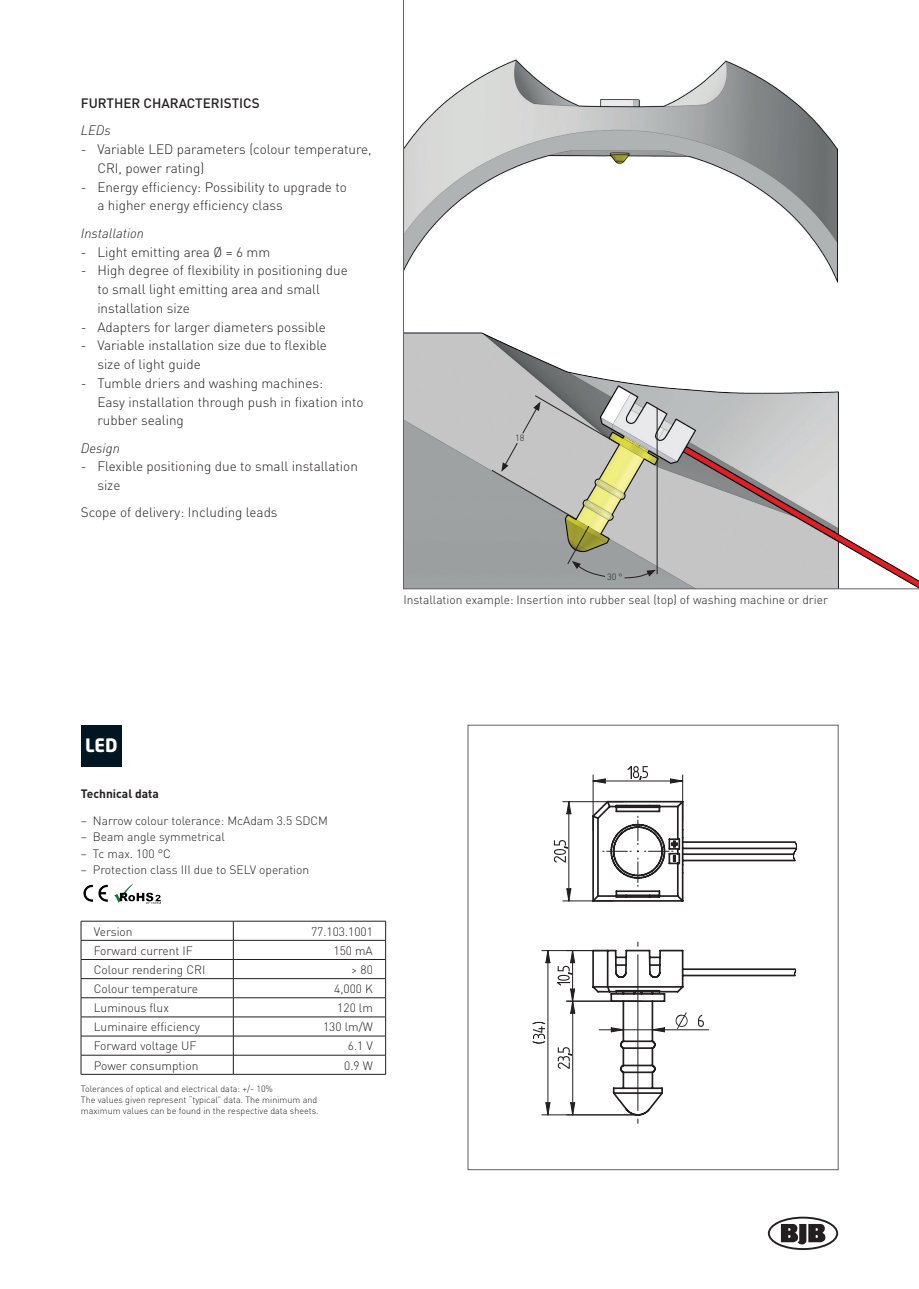
<style>
.page{position:relative;width:919px;height:1289px;background:#fff}
.page>*{position:absolute;margin:0;border:0;box-sizing:border-box;transform-origin:0 0}
.t1{font:700 18.3px "Neo Sans Std";color:#fff}
.t2{font:300 13.5px/18.8px "DIN";color:#231f20}
.t3{font:500 13.5px "DIN Pro";color:#231f20}
.t4{font:italic 300 13.5px "DIN Pro";color:#231f20}
.t5{font:300 12px "DIN";color:#231f20}
.t6{font:700 12px "DIN";color:#231f20}
.t7{font:300 9px/10.8px "DIN";color:#231f20}
</style>
<div class="page">
<svg style="left:767px;top:1216px;width:71px;height:33px"></svg>
<svg style="left:403px;top:0;width:515px;height:589px"></svg>
<hr style="left:81px;top:920px;width:152px;height:1px;background:#231f20">
<hr style="left:233px;top:920px;width:153px;height:1px;background:#231f20">
<hr style="left:81px;top:940px;width:152px;height:1px;background:#231f20">
<hr style="left:233px;top:940px;width:153px;height:1px;background:#231f20">
<hr style="left:81px;top:959px;width:152px;height:1px;background:#231f20">
<hr style="left:233px;top:959px;width:153px;height:1px;background:#231f20">
<hr style="left:81px;top:978px;width:152px;height:1px;background:#231f20">
<hr style="left:233px;top:978px;width:153px;height:1px;background:#231f20">
<hr style="left:81px;top:997px;width:152px;height:1px;background:#231f20">
<hr style="left:233px;top:997px;width:153px;height:1px;background:#231f20">
<hr style="left:81px;top:1016px;width:152px;height:1px;background:#231f20">
<hr style="left:233px;top:1016px;width:153px;height:1px;background:#231f20">
<hr style="left:81px;top:1035px;width:152px;height:1px;background:#231f20">
<hr style="left:233px;top:1035px;width:153px;height:1px;background:#231f20">
<hr style="left:81px;top:1054px;width:152px;height:1px;background:#231f20">
<svg style="left:81px;top:921px;width:1px;height:153px"></svg>
<hr style="left:233px;top:1054px;width:153px;height:1px;background:#231f20">
<svg style="left:385px;top:921px;width:1px;height:153px"></svg>
<hr style="left:81px;top:1074px;width:152px;height:1px;background:#231f20">
<hr style="left:233px;top:1074px;width:153px;height:1px;background:#231f20">
<svg style="left:233px;top:921px;width:1px;height:153px"></svg>
<div style="left:81px;top:725px;width:41px;height:41px;background:#011622"></div>
<div style="left:86px;top:738px;width:32px;height:16px;background:#061721"></div>
<div style="left:404px;top:0;width:514px;height:44px;background:#fff"></div>
<svg style="left:590px;top:799px;width:207px;height:103px"></svg>
<svg style="left:554px;top:840px;width:13px;height:22px"></svg>
<svg style="left:566px;top:802px;width:6px;height:12px"></svg>
<svg style="left:566px;top:887px;width:6px;height:13px"></svg>
<hr style="left:568px;top:801px;width:1px;height:99px;background:#231f20">
<hr style="left:562px;top:900px;width:51px;height:1px;background:#231f20">
<hr style="left:562px;top:801px;width:61px;height:1px;background:#231f20">
<svg style="left:627px;top:766px;width:21px;height:14px"></svg>
<svg style="left:593px;top:778px;width:13px;height:6px"></svg>
<svg style="left:669px;top:778px;width:13px;height:6px"></svg>
<hr style="left:593px;top:780px;width:89px;height:1px;background:#231f20">
<hr style="left:682px;top:775px;width:1px;height:46px;background:#231f20">
<hr style="left:592px;top:775px;width:1px;height:55px;background:#231f20">
<svg style="left:557px;top:1047px;width:14px;height:21px"></svg>
<svg style="left:557px;top:951px;width:18px;height:63px"></svg>
<svg style="left:570px;top:1101px;width:5px;height:13px"></svg>
<hr style="left:572px;top:1001px;width:1px;height:113px;background:#231f20">
<hr style="left:566px;top:1000px;width:76px;height:1px;background:#231f20">
<svg style="left:532px;top:1021px;width:14px;height:22px"></svg>
<svg style="left:545px;top:951px;width:6px;height:12px"></svg>
<svg style="left:545px;top:1101px;width:6px;height:13px"></svg>
<hr style="left:547px;top:950px;width:1px;height:164px;background:#231f20">
<hr style="left:542px;top:1114px;width:95px;height:1px;background:#231f20">
<hr style="left:542px;top:950px;width:67px;height:1px;background:#231f20">
<svg style="left:590px;top:942px;width:206px;height:181px"></svg>
<hr style="left:656px;top:408px;width:1px;height:166px;background:#231f20">
<svg style="left:491px;top:395px;width:165px;height:183px;background:#b3b4a9"></svg>
<img style="left:83px;top:884px;width:25px;height:18px">
<img style="left:115px;top:885px;width:45px;height:18px">
<p class="t3" style="left:81px;top:92px;width:180px">FURTHER CHARACTERISTICS</p>
<p class="t4" style="left:81px;top:120px;width:32px">LEDs</p>
<p class="t2" style="left:97px;top:140px;width:276px;text-indent:-16px">- Variable LED parameters (colour temperature,<br>CRI, power rating)</p>
<p class="t2" style="left:97px;top:177px;width:251px;text-indent:-16px">- Energy efficiency: Possibility to upgrade to a higher energy efficiency class</p>
<p class="t4" style="left:81px;top:222px;width:65px">Installation</p>
<p class="t2" style="left:81px;top:242px;width:191px">- Light emitting area Ø = 6 mm</p>
<p class="t2" style="left:97px;top:261px;width:252px;text-indent:-16px">- High degree of flexibility in positioning due to small light emitting area and small installation size</p>
<p class="t2" style="left:81px;top:317px;width:246px">- Adapters for larger diameters possible</p>
<p class="t2" style="left:97px;top:336px;width:231px;text-indent:-16px">- Variable installation size due to flexible size of light guide</p>
<p class="t2" style="left:97px;top:373px;width:267px;text-indent:-16px">- Tumble driers and washing machines:<br>Easy installation through push in fixation into rubber sealing</p>
<p class="t4" style="left:81px;top:437px;width:41px">Design</p>
<p class="t2" style="left:97px;top:457px;width:262px;text-indent:-16px">- Flexible positioning due to small installation size</p>
<p class="t2" style="left:81px;top:503px;width:198px">Scope of delivery: Including leads</p>
<p class="t7" style="left:515px;top:432px;width:11px">18</p>
<p class="t7" style="left:607px;top:571px;width:17px">30 °</p>
<p class="t5" style="left:403px;top:592px;width:426px">Installation example: Insertion into rubber seal (top) of washing machine or drier</p>
<h1 class="t1" style="left:85px;top:733px;width:34px">LED</h1>
<p class="t6" style="left:81px;top:785px;width:79px">Technical data</p>
<p class="t5" style="left:81px;top:812px;width:249px">– Narrow colour tolerance: McAdam 3.5 SDCM</p>
<p class="t5" style="left:81px;top:829px;width:145px">– Beam angle symmetrical</p>
<p class="t5" style="left:81px;top:845px;width:92px">– Tc max. 100 °C</p>
<p class="t5" style="left:81px;top:862px;width:230px">– Protection class III due to SELV operation</p>
<p class="t5" style="left:94px;top:923px;width:40px">Version</p>
<p class="t5" style="left:311px;top:923px;width:63px">77.103.1001</p>
<p class="t5" style="left:94px;top:943px;width:100px">Forward current IF</p>
<p class="t5" style="left:333px;top:943px;width:41px">150 mA</p>
<p class="t5" style="left:94px;top:962px;width:113px">Colour rendering CRI</p>
<p class="t5" style="left:351px;top:962px;width:23px">&gt; 80</p>
<p class="t5" style="left:94px;top:981px;width:106px">Colour temperature</p>
<p class="t5" style="left:334px;top:981px;width:40px">4,000 K</p>
<p class="t5" style="left:94px;top:1000px;width:77px">Luminous flux</p>
<p class="t5" style="left:337px;top:1000px;width:37px">120 lm</p>
<p class="t5" style="left:94px;top:1019px;width:108px">Luminaire efficiency</p>
<p class="t5" style="left:323px;top:1019px;width:51px">130 lm/W</p>
<p class="t5" style="left:94px;top:1038px;width:104px">Forward voltage UF</p>
<p class="t5" style="left:348px;top:1038px;width:26px">6.1 V</p>
<p class="t5" style="left:94px;top:1057px;width:106px">Power consumption</p>
<p class="t5" style="left:344px;top:1057px;width:30px">0.9 W</p>
<p class="t7" style="left:81px;top:1083px;width:239px">Tolerances of optical and electrical data: +/- 10%<br>The values given represent “typical” data. The minimum and maximum values can be found in the respective data sheets.</p>
</div>
